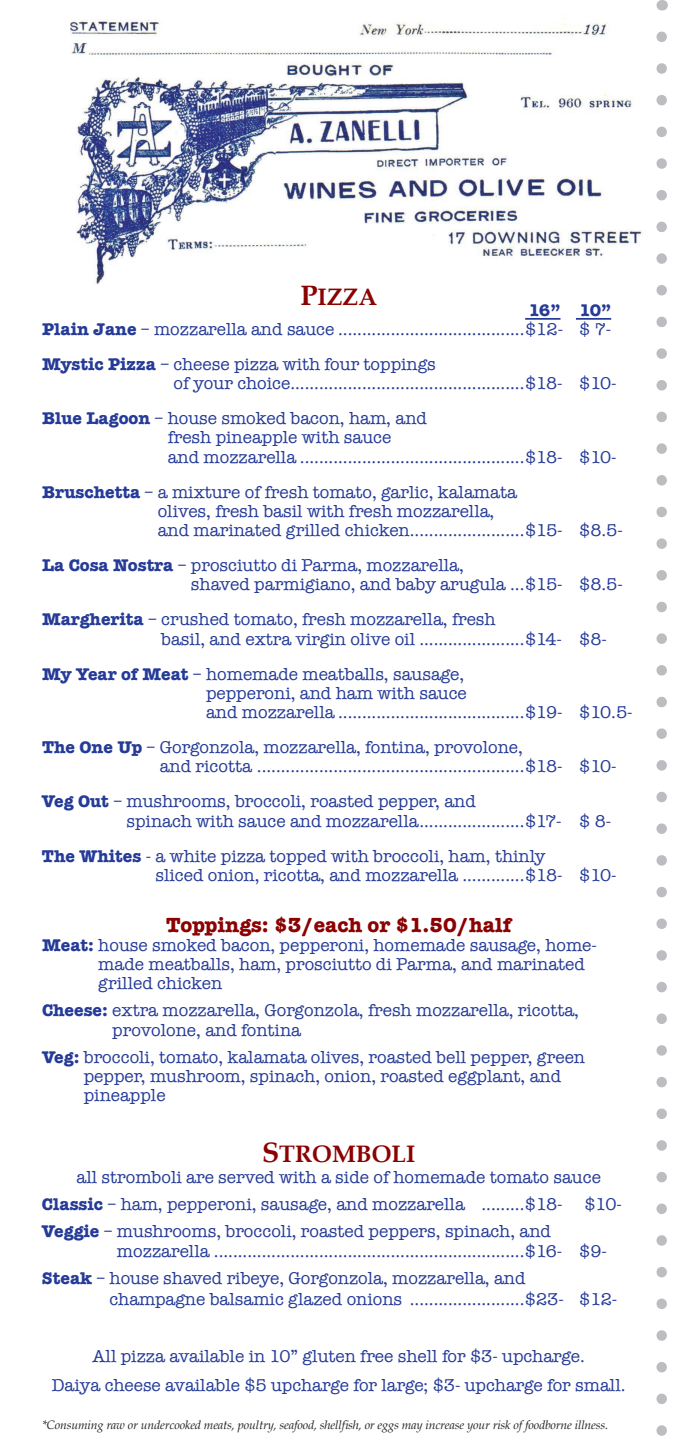
<style>
.page{position:relative;width:693px;height:1449px;background:#fff}
.page>*{position:absolute;margin:0;border:0;box-sizing:border-box;transform-origin:0 0}
.t1{font:23.8px "Book Antiqua Bold SC850";color:#8b0202}
.t2{font:700 21px "American Typewriter";color:#8b0202}
.t3{font:17.5px/19.2px "American Typewriter";color:#253b97}
.t4{font:italic 12.25px "Book Antiqua";letter-spacing:-.01em;color:#231f20}
.s1{font-size:28px}
.s2{font-weight:700}
</style>
<div class="page">
<img style="left:70px;top:3px;width:593px;height:282px">
<svg style="left:656px;top:37px;width:11px;height:1399px"></svg>
<hr style="left:525px;top:318px;width:35px;height:2px;background:#253b97">
<hr style="left:576px;top:318px;width:35px;height:2px;background:#253b97">
<h1 class="t1" style="left:300px;top:281px;width:77px"><span class="s1">P</span>IZZA</h1>
<p class="t3" style="left:42px;top:300px;width:571px;text-align:right"><span class="s2">16” 10”<br>Plain Jane</span> – mozzarella and sauce .......................................$12- $ 7-</p>
<p class="t3" style="left:173px;top:354px;width:445px;text-indent:-131px"><span class="s2">Mystic Pizza</span> – cheese pizza with four toppings<br>of your choice.................................................$18- $10-</p>
<p class="t3" style="left:168px;top:409px;width:450px;text-indent:-126px"><span class="s2">Blue Lagoon</span> – house smoked bacon, ham, and<br>fresh pineapple with sauce<br>and mozzarella ...............................................$18- $10-</p>
<p class="t3" style="left:158px;top:482px;width:467px;text-indent:-116px"><span class="s2">Bruschetta</span> – a mixture of fresh tomato, garlic, kalamata<br>olives, fresh basil with fresh mozzarella,<br>and marinated grilled chicken........................$15- $8.5-</p>
<p class="t3" style="left:191px;top:556px;width:433px;text-indent:-149px"><span class="s2">La Cosa Nostra</span> – prosciutto di Parma, mozzarella,<br>shaved parmigiano, and baby arugula ...$15- $8.5-</p>
<p class="t3" style="left:161px;top:610px;width:447px;text-indent:-119px"><span class="s2">Margherita</span> – crushed tomato, fresh mozzarella, fresh<br>basil, and extra virgin olive oil ......................$14- $8-</p>
<p class="t3" style="left:206px;top:664px;width:428px;text-indent:-164px"><span class="s2">My Year of Meat</span> – homemade meatballs, sausage,<br>pepperoni, and ham with sauce<br>and mozzarella .......................................$19- $10.5-</p>
<p class="t3" style="left:160px;top:738px;width:458px;text-indent:-118px"><span class="s2">The One Up</span> – Gorgonzola, mozzarella, fontina, provolone,<br>and ricotta ........................................................$18- $10-</p>
<p class="t3" style="left:126px;top:792px;width:486px;text-indent:-84px"><span class="s2">Veg Out</span> – mushrooms, broccoli, roasted pepper, and<br>spinach with sauce and mozzarella......................$17- $ 8-</p>
<p class="t3" style="left:155px;top:846px;width:463px;text-indent:-113px"><span class="s2">The Whites</span> - a white pizza topped with broccoli, ham, thinly<br>sliced onion, ricotta, and mozzarella .............$18- $10-</p>
<p class="t2" style="left:166px;top:912px;width:346px">Toppings: $3/each or $1.50/half</p>
<p class="t3" style="left:98px;top:935px;width:500px;text-indent:-56px"><span class="s2">Meat:</span> house smoked bacon, pepperoni, homemade sausage, home&shy;made meatballs, ham, prosciutto di Parma, and marinated grilled chicken</p>
<p class="t3" style="left:112px;top:1001px;width:468px;text-indent:-70px"><span class="s2">Cheese:</span> extra mozzarella, Gorgonzola, fresh mozzarella, ricotta, provolone, and fontina</p>
<p class="t3" style="left:84px;top:1047px;width:503px;text-indent:-42px"><span class="s2">Veg:</span> broccoli, tomato, kalamata olives, roasted bell pepper, green pepper, mushroom, spinach, onion, roasted eggplant, and pineapple</p>
<h1 class="t1" style="left:262px;top:1138px;width:155px"><span class="s1">S</span>TROMBOLI</h1>
<p class="t3" style="left:42px;top:1164px;width:560px;line-height:27.1px;text-indent:35px">all stromboli are served with a side of homemade tomato sauce<br><span class="s2">Classic</span> – ham, pepperoni, sausage, and mozzarella .........$18-</p>
<p class="t3" style="left:584px;top:1195px;width:39px">$10-</p>
<p class="t3" style="left:117px;top:1222px;width:491px;text-indent:-75px"><span class="s2">Veggie</span> – mushrooms, broccoli, roasted peppers, spinach, and mozzarella .................................................................$16- $9-</p>
<p class="t3" style="left:110px;top:1267px;width:509px;line-height:21px;text-indent:-68px"><span class="s2">Steak</span> – house shaved ribeye, Gorgonzola, mozzarella, and champagne balsamic glazed onions ........................$23- $12-</p>
<p class="t3" style="left:52px;top:1342px;width:575px;line-height:28.9px;text-align:center">All pizza available in 10” gluten free shell for $3- upcharge.<br>Daiya cheese available $5 upcharge for large; $3- upcharge for small.</p>
<p class="t4" style="left:42px;top:1416px;width:568px">*Consuming raw or undercooked meats, poultry, seafood, shellfish, or eggs may increase your risk of foodborne illness.</p>
</div>
